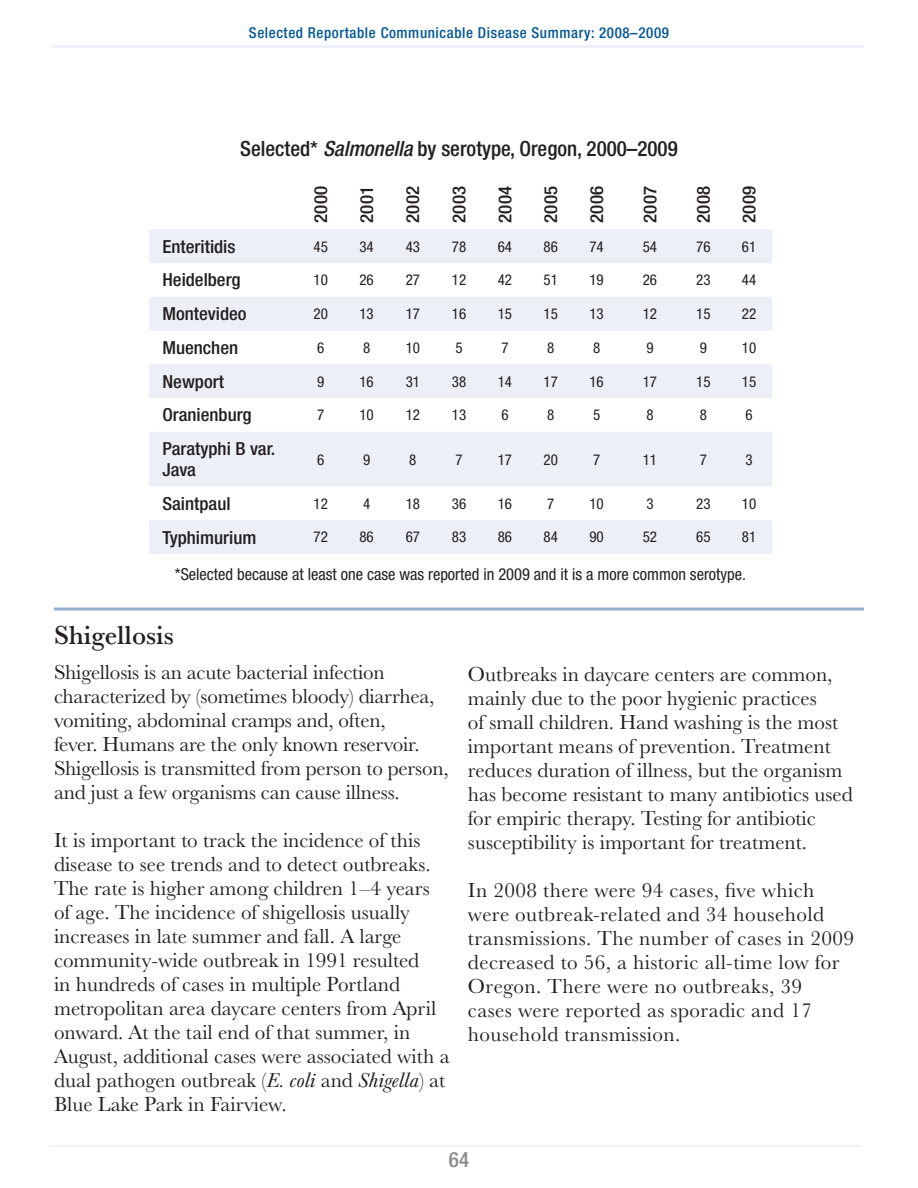
<style>
.page{position:relative;width:918px;height:1188px;background:#fff}
.page>*{position:absolute;margin:0;border:0;box-sizing:border-box;transform-origin:0 0}
.t1{font:500 27px "Baskerville URW";color:#231f20}
.t2{font:21px/24px "Baskerville URW";color:#231f20}
.t3{font:21px/24px "Baskerville URW";letter-spacing:.02em;color:#231f20}
.t4{font:500 condensed 21px "Helvetica Neue LT Std";color:#231f20}
.t5{font:500 condensed 21px "Helvetica Neue LT Std";color:#8a8c8e}
.t6{font:500 condensed 18px/21px "Helvetica Neue LT Std";color:#231f20;scale:1.05 1}
.t7{font:condensed 16.5px "Helvetica Neue LT Std";color:#231f20}
.t8{font:condensed 15px "Helvetica Neue LT Std";color:#231f20}
.t9{font:500 condensed 15px "Helvetica Neue LT Std";letter-spacing:.04em;color:#005696}
.s1{font-style:italic}
</style>
<div class="page">
<hr style="left:52px;top:45px;width:812px;height:3px;background:#eceff6">
<hr style="left:49px;top:1145px;width:812px;height:2px;background:#eceff6">
<svg style="left:149px;top:229px;width:623px;height:325px;fill:#eceff6"></svg>
<hr style="left:54px;top:608px;width:810px;height:2px;background:#97aed2">
<p class="t9" style="left:249px;top:23px;width:422px">Selected Reportable Communicable Disease Summary: 2008–2009</p>
<p class="t4" style="left:240px;top:136px;width:439px">Selected* <span class="s1">Salmonella</span> by serotype, Oregon, 2000–2009</p>
<p class="t6" style="left:310px;top:223px;width:36px;rotate:-90deg">2000</p>
<p class="t6" style="left:356px;top:223px;width:36px;rotate:-90deg">2001</p>
<p class="t6" style="left:402px;top:223px;width:36px;rotate:-90deg">2002</p>
<p class="t6" style="left:448px;top:223px;width:36px;rotate:-90deg">2003</p>
<p class="t6" style="left:494px;top:223px;width:36px;rotate:-90deg">2004</p>
<p class="t6" style="left:540px;top:223px;width:36px;rotate:-90deg">2005</p>
<p class="t6" style="left:586px;top:223px;width:36px;rotate:-90deg">2006</p>
<p class="t6" style="left:639px;top:223px;width:36px;rotate:-90deg">2007</p>
<p class="t6" style="left:693px;top:223px;width:36px;rotate:-90deg">2008</p>
<p class="t6" style="left:739px;top:223px;width:36px;rotate:-90deg">2009</p>
<p class="t6" style="left:162px;top:236px;width:71px">Enteritidis</p>
<p class="t8" style="left:314px;top:238px;width:16px">45</p>
<p class="t8" style="left:359px;top:238px;width:16px">34</p>
<p class="t8" style="left:406px;top:238px;width:16px">43</p>
<p class="t8" style="left:452px;top:238px;width:16px">78</p>
<p class="t8" style="left:498px;top:238px;width:16px">64</p>
<p class="t8" style="left:544px;top:238px;width:16px">86</p>
<p class="t8" style="left:589px;top:238px;width:16px">74</p>
<p class="t8" style="left:643px;top:238px;width:16px">54</p>
<p class="t8" style="left:696px;top:238px;width:16px">76</p>
<p class="t8" style="left:742px;top:238px;width:16px">61</p>
<p class="t6" style="left:162px;top:269px;width:76px">Heidelberg</p>
<p class="t8" style="left:314px;top:271px;width:16px">10</p>
<p class="t8" style="left:359px;top:271px;width:16px">26</p>
<p class="t8" style="left:406px;top:271px;width:16px">27</p>
<p class="t8" style="left:452px;top:271px;width:16px">12</p>
<p class="t8" style="left:498px;top:271px;width:16px">42</p>
<p class="t8" style="left:544px;top:271px;width:16px">51</p>
<p class="t8" style="left:589px;top:271px;width:16px">19</p>
<p class="t8" style="left:643px;top:271px;width:16px">26</p>
<p class="t8" style="left:696px;top:271px;width:16px">23</p>
<p class="t8" style="left:742px;top:271px;width:16px">44</p>
<p class="t6" style="left:162px;top:303px;width:82px">Montevideo</p>
<p class="t8" style="left:314px;top:305px;width:16px">20</p>
<p class="t8" style="left:359px;top:305px;width:16px">13</p>
<p class="t8" style="left:406px;top:305px;width:16px">17</p>
<p class="t8" style="left:452px;top:305px;width:16px">16</p>
<p class="t8" style="left:498px;top:305px;width:16px">15</p>
<p class="t8" style="left:544px;top:305px;width:16px">15</p>
<p class="t8" style="left:589px;top:305px;width:16px">13</p>
<p class="t8" style="left:643px;top:305px;width:16px">12</p>
<p class="t8" style="left:696px;top:305px;width:16px">15</p>
<p class="t8" style="left:742px;top:305px;width:16px">22</p>
<p class="t6" style="left:162px;top:337px;width:74px">Muenchen</p>
<p class="t8" style="left:317px;top:339px;width:9px">6</p>
<p class="t8" style="left:363px;top:339px;width:9px">8</p>
<p class="t8" style="left:406px;top:339px;width:16px">10</p>
<p class="t8" style="left:456px;top:339px;width:9px">5</p>
<p class="t8" style="left:501px;top:339px;width:9px">7</p>
<p class="t8" style="left:547px;top:339px;width:9px">8</p>
<p class="t8" style="left:593px;top:339px;width:9px">8</p>
<p class="t8" style="left:646px;top:339px;width:9px">9</p>
<p class="t8" style="left:700px;top:339px;width:9px">9</p>
<p class="t8" style="left:742px;top:339px;width:16px">10</p>
<p class="t6" style="left:162px;top:371px;width:60px">Newport</p>
<p class="t8" style="left:317px;top:373px;width:9px">9</p>
<p class="t8" style="left:359px;top:373px;width:16px">16</p>
<p class="t8" style="left:406px;top:373px;width:16px">31</p>
<p class="t8" style="left:452px;top:373px;width:16px">38</p>
<p class="t8" style="left:498px;top:373px;width:16px">14</p>
<p class="t8" style="left:544px;top:373px;width:16px">17</p>
<p class="t8" style="left:589px;top:373px;width:16px">16</p>
<p class="t8" style="left:643px;top:373px;width:16px">17</p>
<p class="t8" style="left:696px;top:373px;width:16px">15</p>
<p class="t8" style="left:742px;top:373px;width:16px">15</p>
<p class="t6" style="left:162px;top:404px;width:87px">Oranienburg</p>
<p class="t8" style="left:317px;top:406px;width:9px">7</p>
<p class="t8" style="left:359px;top:406px;width:16px">10</p>
<p class="t8" style="left:406px;top:406px;width:16px">12</p>
<p class="t8" style="left:452px;top:406px;width:16px">13</p>
<p class="t8" style="left:501px;top:406px;width:9px">6</p>
<p class="t8" style="left:547px;top:406px;width:9px">8</p>
<p class="t8" style="left:593px;top:406px;width:9px">5</p>
<p class="t8" style="left:646px;top:406px;width:9px">8</p>
<p class="t8" style="left:700px;top:406px;width:9px">8</p>
<p class="t8" style="left:746px;top:406px;width:9px">6</p>
<p class="t6" style="left:162px;top:438px;width:109px">Paratyphi B var.<br>Java</p>
<p class="t8" style="left:317px;top:451px;width:9px">6</p>
<p class="t8" style="left:363px;top:451px;width:9px">9</p>
<p class="t8" style="left:409px;top:451px;width:9px">8</p>
<p class="t8" style="left:456px;top:451px;width:9px">7</p>
<p class="t8" style="left:498px;top:451px;width:16px">17</p>
<p class="t8" style="left:544px;top:451px;width:16px">20</p>
<p class="t8" style="left:593px;top:451px;width:9px">7</p>
<p class="t8" style="left:643px;top:451px;width:16px">11</p>
<p class="t8" style="left:700px;top:451px;width:9px">7</p>
<p class="t8" style="left:746px;top:451px;width:9px">3</p>
<p class="t6" style="left:162px;top:493px;width:66px">Saintpaul</p>
<p class="t8" style="left:314px;top:495px;width:16px">12</p>
<p class="t8" style="left:363px;top:495px;width:9px">4</p>
<p class="t8" style="left:406px;top:495px;width:16px">18</p>
<p class="t8" style="left:452px;top:495px;width:16px">36</p>
<p class="t8" style="left:498px;top:495px;width:16px">16</p>
<p class="t8" style="left:547px;top:495px;width:9px">7</p>
<p class="t8" style="left:589px;top:495px;width:16px">10</p>
<p class="t8" style="left:646px;top:495px;width:9px">3</p>
<p class="t8" style="left:696px;top:495px;width:16px">23</p>
<p class="t8" style="left:742px;top:495px;width:16px">10</p>
<p class="t6" style="left:162px;top:526px;width:91px">Typhimurium</p>
<p class="t8" style="left:314px;top:528px;width:16px">72</p>
<p class="t8" style="left:359px;top:528px;width:16px">86</p>
<p class="t8" style="left:406px;top:528px;width:16px">67</p>
<p class="t8" style="left:452px;top:528px;width:16px">83</p>
<p class="t8" style="left:498px;top:528px;width:16px">86</p>
<p class="t8" style="left:544px;top:528px;width:16px">84</p>
<p class="t8" style="left:589px;top:528px;width:16px">90</p>
<p class="t8" style="left:643px;top:528px;width:16px">52</p>
<p class="t8" style="left:696px;top:528px;width:16px">65</p>
<p class="t8" style="left:742px;top:528px;width:16px">81</p>
<p class="t7" style="left:175px;top:565px;width:573px">*Selected because at least one case was reported in 2009 and it is a more common serotype.</p>
<p class="t1" style="left:54px;top:619px;width:121px">Shigellosis</p>
<p class="t2" style="left:54px;top:660px;width:396px">Shigellosis is an acute bacterial infection characterized by (sometimes bloody) diarrhea, vomiting, abdominal cramps and, often,<br>fever. Humans are the only known reservoir.<br>Shigellosis is transmitted from person to person, and just a few organisms can cause illness.</p>
<p class="t2" style="left:54px;top:828px;width:397px">It is important to track the incidence of this disease to see trends and to detect outbreaks.<br>The rate is higher among children 1–4 years of age. The incidence of shigellosis usually increases in late summer and fall. A large community-wide outbreak in 1991 resulted<br>in hundreds of cases in multiple Portland metropolitan area daycare centers from April onward. At the tail end of that summer, in August, additional cases were associated with a dual pathogen outbreak (<span class="s1">E. coli</span> and <span class="s1">Shigella</span>) at Blue Lake Park in Fairview.</p>
<p class="t2" style="left:468px;top:662px;width:386px">Outbreaks in daycare centers are common, mainly due to the poor hygienic practices<br>of small children. Hand washing is the most important means of prevention. Treatment reduces duration of illness, but the organism has become resistant to many antibiotics used for empiric therapy. Testing for antibiotic susceptibility is important for treatment.</p>
<p class="t3" style="left:468px;top:878px;width:388px">In 2008 there were 94 cases, five which were outbreak-related and 34 household transmissions. The number of cases in 2009 decreased to 56, a historic all-time low for Oregon. There were no outbreaks, 39<br>cases were reported as sporadic and 17 household transmission.</p>
<p class="t5" style="left:449px;top:1147px;width:22px">64</p>
</div>
